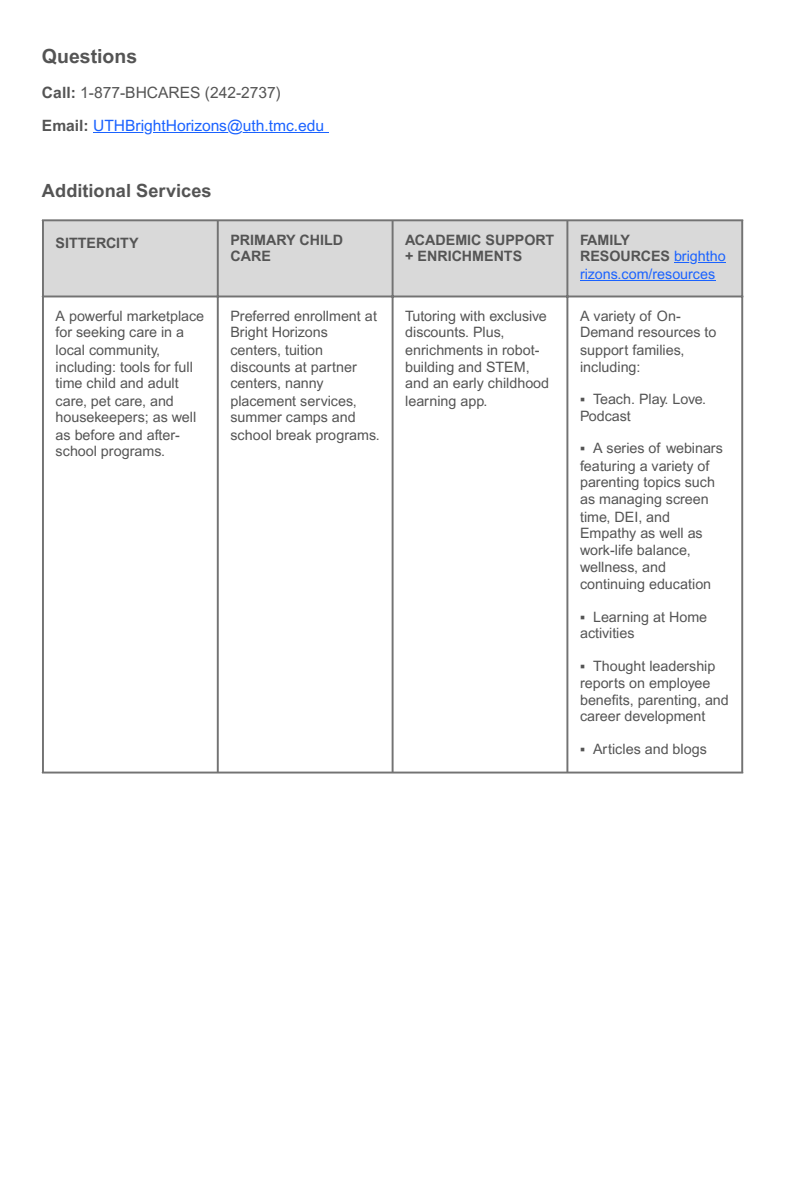
<style>
.page{position:relative;width:810px;height:1181px;background:#fff}
.page>*{position:absolute;margin:0;border:0;box-sizing:border-box;transform-origin:0 0}
.t1{font:700 19.5px "Arial MT Pro";color:#545454}
.t2{font:700 18.15px "Arial MT Pro";color:#545454}
.t3{font:15.6px "Arial MT Pro";color:#1a62ff}
.t4{font:15.6px "Arial MT Pro";color:#545454}
.t5{font:14.25px/17px "Arial MT Pro";color:#545454}
.t6{font:700 14.25px/16.5px "Arial MT Pro";color:#545454}
.t7{font:14.25px/17.1px "Arial MT Pro";color:#1a62ff}
.s1{font-weight:700}
.s2{font-weight:700;color:#545454}
.s3{font-family:"Liberation Serif"}
</style>
<div class="page">
<hr style="left:93px;top:132px;width:231px;height:1px;background:#1a62ff">
<div style="left:44px;top:221px;width:697px;height:74px;background:#d9d9d9"></div>
<hr style="left:674px;top:262px;width:52px;height:1px;background:#1a62ff">
<hr style="left:580px;top:280px;width:135px;height:1px;background:#1a62ff">
<hr style="left:42px;top:221px;width:2px;height:550px;background:#737373">
<hr style="left:217px;top:221px;width:2px;height:550px;background:#737373">
<hr style="left:392px;top:221px;width:2px;height:550px;background:#737373">
<hr style="left:566px;top:221px;width:2px;height:550px;background:#737373">
<hr style="left:741px;top:221px;width:2px;height:550px;background:#737373">
<hr style="left:42px;top:219px;width:701px;height:2px;background:#737373">
<hr style="left:42px;top:295px;width:701px;height:2px;background:#737373">
<hr style="left:42px;top:771px;width:701px;height:2px;background:#737373">
<h1 class="t1" style="left:42px;top:49px;width:97px">Questions</h1>
<h3 class="t4" style="left:42px;top:86px;width:241px"><span class="s1">Call:</span> 1-877-BHCARES (242-2737)</h3>
<h3 class="t3" style="left:42px;top:119px;width:284px"><span class="s2">Email:</span> UTHBrightHorizons@uth.tmc.edu</h3>
<h2 class="t2" style="left:42px;top:184px;width:171px">Additional Services</h2>
<p class="t6" style="left:56px;top:236px;width:84px">SITTERCITY</p>
<p class="t6" style="left:230px;top:233px;width:114px">PRIMARY CHILD<br>CARE</p>
<p class="t6" style="left:405px;top:233px;width:150px">ACADEMIC SUPPORT + ENRICHMENTS</p>
<h1 class="t7" style="left:580px;top:233px;width:147px"><span class="s2">FAMILY<br>RESOURCES</span> brightho rizons.com/resources</h1>
<p class="t5" style="left:56px;top:309px;width:150px">A powerful marketplace for seeking care in a local community, including: tools for full time child and adult care, pet care, and housekeepers; as well as before and after&shy;school programs.</p>
<p class="t5" style="left:230px;top:309px;width:151px">Preferred enrollment at<br>Bright Horizons centers, tuition discounts at partner centers, nanny placement services, summer camps and school break programs.</p>
<p class="t5" style="left:405px;top:309px;width:145px">Tutoring with exclusive discounts. Plus, enrichments in robot&shy;building and STEM, and an early childhood learning app.</p>
<p class="t5" style="left:580px;top:309px;width:138px">A variety of On-<br>Demand resources to support families, including:</p>
<p class="t5" style="left:580px;top:391px;width:128px;line-height:17.5px"><span class="s3">▪</span> Teach. Play. Love.<br>Podcast</p>
<p class="t5" style="left:580px;top:441px;width:144px"><span class="s3">▪</span> A series of webinars featuring a variety of parenting topics such as managing screen time, DEI, and<br>Empathy as well as work-life balance, wellness, and continuing education</p>
<p class="t5" style="left:580px;top:610px;width:129px;line-height:16.5px"><span class="s3">▪</span> Learning at Home activities</p>
<p class="t5" style="left:580px;top:659px;width:150px"><span class="s3">▪</span> Thought leadership reports on employee benefits, parenting, and career development</p>
<p class="t5" style="left:580px;top:742px;width:128px"><span class="s3">▪</span> Articles and blogs</p>
</div>
